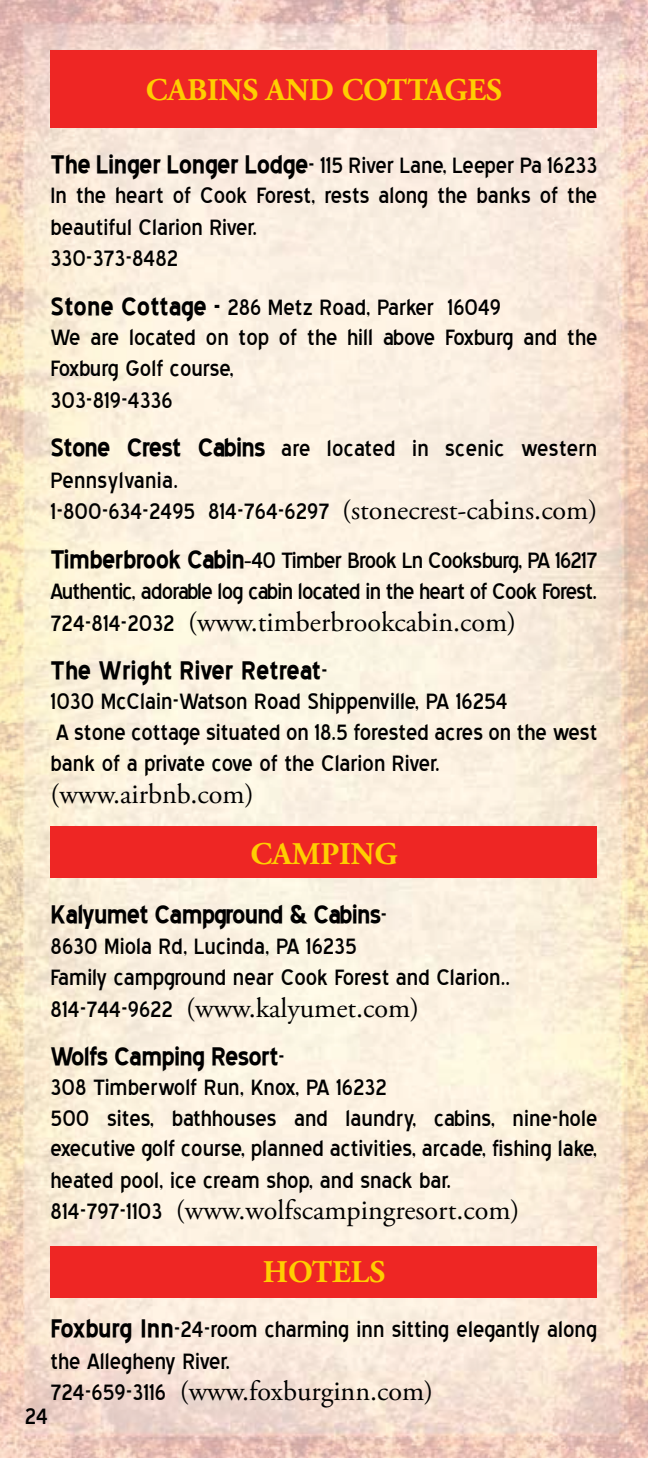
<style>
.page{position:relative;width:648px;height:1458px;background:#fff}
.page>*{position:absolute;margin:0;border:0;box-sizing:border-box;transform-origin:0 0}
.t1{font:700 31.5px "Blue Highway";letter-spacing:-.025em;color:#000}
.t2{font:700 31.5px "Adobe Garamond Pro";color:#ffce01}
.t3{font:700 31.5px "Blue Highway";color:#000}
.t4{font:28.12px/31.1px "Blue Highway";color:#000}
.t5{font:28.12px "Adobe Garamond Pro";color:#000}
.t6{font:28.12px/31.5px "Blue Highway";letter-spacing:-.025em;color:#000}
.s1{font-weight:700;font-size:31.5px}
.s2{font-weight:700}
.s3{font-family:"Adobe Garamond Pro"}
.s4{font-family:"Arial";font-size:22.5px}
.s5{font-family:"Blue Highway"}
.s6{font-weight:400;font-size:28.12px}
</style>
<div class="page">
<img style="left:0;top:0;width:648px;height:1458px">
<div style="left:51px;top:51px;width:546px;height:77px;background:#ee2624"></div>
<div style="left:51px;top:827px;width:546px;height:51px;background:#ee2624"></div>
<div style="left:51px;top:1246px;width:546px;height:52px;background:#ee2624"></div>
<p class="t2" style="left:146px;top:71px;width:358px">CABINS AND COTTAGES</p>
<p class="t4" style="left:51px;top:150px;width:548px"><span class="s1">The Linger Longer Lodge</span>- 115 River Lane, Leeper Pa 16233<br>In the heart of Cook Forest, rests along the banks of the beautiful Clarion River.<br>330-373-8482</p>
<p class="t4" style="left:51px;top:292px;width:548px"><span class="s1">Stone Cottage</span> <span class="s2">-</span> 286 Metz Road, Parker 16049<br>We are located on top of the hill above Foxburg and the<br>Foxburg Golf course,<br>303-819-4336</p>
<p class="t4" style="left:51px;top:433px;width:548px"><span class="s1">Stone Crest Cabins</span> are located in scenic western<br>Pennsylvania.<br>1-800-634-2495 814-764-6297 <span class="s3">(stonecrest-cabins.com)</span></p>
<p class="t6" style="left:51px;top:545px;width:548px"><span class="s1">Timberbrook Cabin</span><span class="s4">-</span>40 Timber Brook Ln Cooksburg, PA 16217<br>Authentic, adorable log cabin located in the heart of Cook Forest.</p>
<p class="t5" style="left:51px;top:605px;width:467px"><span class="s5">724-814-2032</span> (www.timberbrookcabin.com)</p>
<p class="t3" style="left:51px;top:656px;width:279px">The Wright River Retreat<span class="s6">-</span></p>
<p class="t4" style="left:51px;top:687px;width:548px">1030 McClain-Watson Road Shippenville, PA 16254<br>A stone cottage situated on 18.5 forested acres on the west bank of a private cove of the Clarion River.</p>
<p class="t5" style="left:51px;top:777px;width:205px">(www.airbnb.com)</p>
<p class="t2" style="left:250px;top:835px;width:149px">CAMPING</p>
<p class="t1" style="left:51px;top:900px;width:338px">Kalyumet Campground &amp; Cabins<span class="s6">-</span></p>
<p class="t4" style="left:51px;top:931px;width:461px">8630 Miola Rd, Lucinda, PA 16235<br>Family campground near Cook Forest and Clarion..</p>
<p class="t5" style="left:51px;top:991px;width:370px"><span class="s5">814-744-9622</span> (www.kalyumet.com)</p>
<p class="t1" style="left:51px;top:1042px;width:236px">Wolfs Camping Resort<span class="s6">-</span></p>
<p class="t4" style="left:51px;top:1073px;width:548px">308 Timberwolf Run, Knox, PA 16232<br>500 sites, bathhouses and laundry, cabins, nine-hole executive golf course, planned activities, arcade, fishing lake, heated pool, ice cream shop, and snack bar.</p>
<p class="t5" style="left:51px;top:1193px;width:470px"><span class="s5">814-797-1103</span> (www.wolfscampingresort.com)</p>
<p class="t2" style="left:263px;top:1254px;width:124px">HOTELS</p>
<p class="t4" style="left:51px;top:1314px;width:548px"><span class="s1">Foxburg Inn</span>-24-room charming inn sitting elegantly along the Allegheny River.</p>
<p class="t5" style="left:51px;top:1374px;width:384px"><span class="s5">724-659-3116</span> (www.foxburginn.com)</p>
<p class="t4" style="left:25px;top:1401px;width:25px">24</p>
</div>
